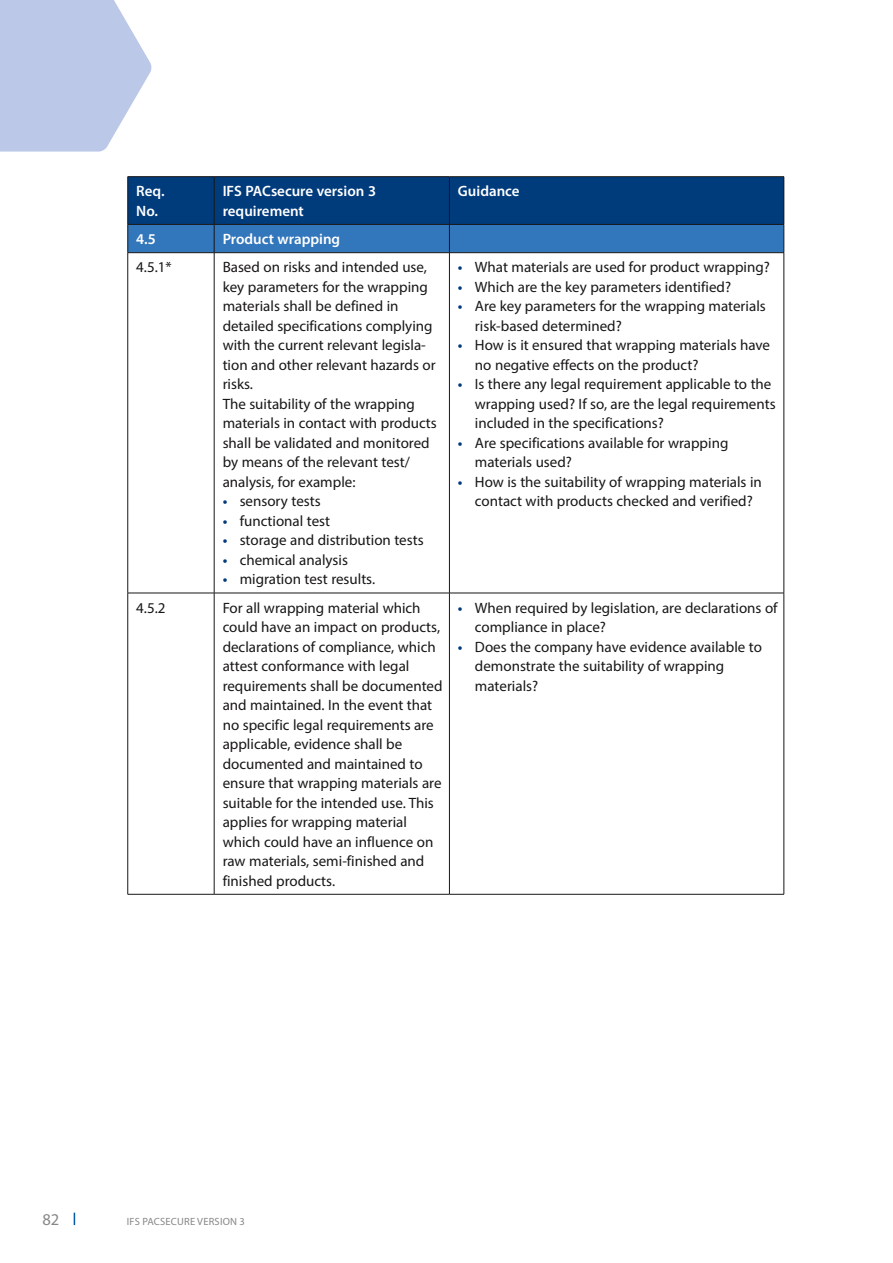
<style>
.page{position:relative;width:893px;height:1263px;background:#fff}
.page>*{position:absolute;margin:0;border:0;box-sizing:border-box;transform-origin:0 0}
.t1{font:16.5px "Myriad Pro";color:#868786}
.t2{font:15px/19.5px "Myriad Pro";color:#181716}
.t3{font:600 15px/19.5px "Myriad Pro";color:#fff}
.t4{font:10.5px "Myriad Pro";letter-spacing:.02em;color:#868786}
.s1{font-weight:600;color:#003b7c}
</style>
<div class="page">
<svg style="left:74px;top:1213px;width:1px;height:12px"></svg>
<svg style="left:0;top:0;width:152px;height:152px;background:#c5cfeb"></svg>
<hr style="left:214px;top:176px;width:235px;height:1px;background:#181716">
<hr style="left:128px;top:894px;width:86px;height:1px;background:#181716">
<hr style="left:214px;top:894px;width:235px;height:1px;background:#181716">
<hr style="left:449px;top:894px;width:335px;height:1px;background:#181716">
<hr style="left:128px;top:176px;width:86px;height:1px;background:#181716">
<hr style="left:449px;top:176px;width:335px;height:1px;background:#181716">
<svg style="left:127px;top:177px;width:658px;height:76px;background:#124f90"></svg>
<hr style="left:128px;top:252px;width:86px;height:1px;background:#181716">
<hr style="left:127px;top:253px;width:1px;height:340px;background:#181716">
<hr style="left:214px;top:252px;width:235px;height:1px;background:#181716">
<hr style="left:214px;top:253px;width:1px;height:340px;background:#181716">
<hr style="left:449px;top:252px;width:335px;height:1px;background:#181716">
<hr style="left:449px;top:253px;width:1px;height:340px;background:#181716">
<hr style="left:784px;top:253px;width:1px;height:340px;background:#181716">
<hr style="left:128px;top:593px;width:86px;height:1px;background:#181716">
<hr style="left:127px;top:593px;width:1px;height:301px;background:#181716">
<hr style="left:214px;top:593px;width:235px;height:1px;background:#181716">
<hr style="left:214px;top:593px;width:1px;height:301px;background:#181716">
<hr style="left:449px;top:593px;width:335px;height:1px;background:#181716">
<hr style="left:449px;top:593px;width:1px;height:301px;background:#181716">
<hr style="left:784px;top:593px;width:1px;height:301px;background:#181716">
<p class="t3" style="left:136px;top:181px;width:30px">Req.<br>No.</p>
<p class="t3" style="left:223px;top:181px;width:155px">IFS PACsecure version 3 requirement</p>
<p class="t3" style="left:458px;top:181px;width:63px">Guidance</p>
<p class="t3" style="left:136px;top:229px;width:21px">4.5</p>
<p class="t3" style="left:223px;top:229px;width:119px">Product wrapping</p>
<p class="t2" style="left:136px;top:257px;width:37px">4.5.1*</p>
<p class="t2" style="left:223px;top:257px;width:216px">Based on risks and intended use, key parameters for the wrapping materials shall be defined in detailed specifications complying with the current relevant legisla&shy;tion and other relevant hazards or risks.<br>The suitability of the wrapping materials in contact with products shall be validated and monitored by means of the relevant test/ analysis, for example:</p>
<p class="t2" style="left:223px;top:491px;width:100px"><span class="s1">•</span> sensory tests</p>
<p class="t2" style="left:223px;top:511px;width:109px"><span class="s1">•</span> functional test</p>
<p class="t2" style="left:223px;top:530px;width:202px"><span class="s1">•</span> storage and distribution tests</p>
<p class="t2" style="left:223px;top:550px;width:127px"><span class="s1">•</span> chemical analysis</p>
<p class="t2" style="left:223px;top:569px;width:154px"><span class="s1">•</span> migration test results.</p>
<p class="t2" style="left:458px;top:257px;width:313px"><span class="s1">•</span> What materials are used for product wrapping?</p>
<p class="t2" style="left:458px;top:277px;width:275px"><span class="s1">•</span> Which are the key parameters identified?</p>
<p class="t2" style="left:475px;top:296px;width:292px;text-indent:-17px"><span class="s1">•</span> Are key parameters for the wrapping materials risk-based determined?</p>
<p class="t2" style="left:475px;top:335px;width:297px;text-indent:-17px"><span class="s1">•</span> How is it ensured that wrapping materials have no negative effects on the product?</p>
<p class="t2" style="left:475px;top:374px;width:302px;text-indent:-17px"><span class="s1">•</span> Is there any legal requirement applicable to the wrapping used? If so, are the legal requirements included in the specifications?</p>
<p class="t2" style="left:475px;top:433px;width:255px;text-indent:-17px"><span class="s1">•</span> Are specifications available for wrapping materials used?</p>
<p class="t2" style="left:458px;top:472px;width:305px;text-align:center"><span class="s1">•</span> How is the suitability of wrapping materials in contact with products checked and verified?</p>
<p class="t2" style="left:136px;top:598px;width:31px">4.5.2</p>
<p class="t2" style="left:223px;top:598px;width:221px">For all wrapping material which could have an impact on products, declarations of compliance, which attest conformance with legal requirements shall be documented and maintained. In the event that no specific legal requirements are applicable, evidence shall be documented and maintained to ensure that wrapping materials are suitable for the intended use. This applies for wrapping material which could have an influence on raw materials, semi-finished and finished products.</p>
<p class="t2" style="left:475px;top:598px;width:304px;text-indent:-17px"><span class="s1">•</span> When required by legislation, are declarations of compliance in place?</p>
<p class="t2" style="left:475px;top:637px;width:289px;text-indent:-17px"><span class="s1">•</span> Does the company have evidence available to demonstrate the suitability of wrapping materials?</p>
<p class="t1" style="left:43px;top:1209px;width:18px">82</p>
<p class="t4" style="left:127px;top:1215px;width:119px">IFS PACSECURE VERSION 3</p>
</div>
